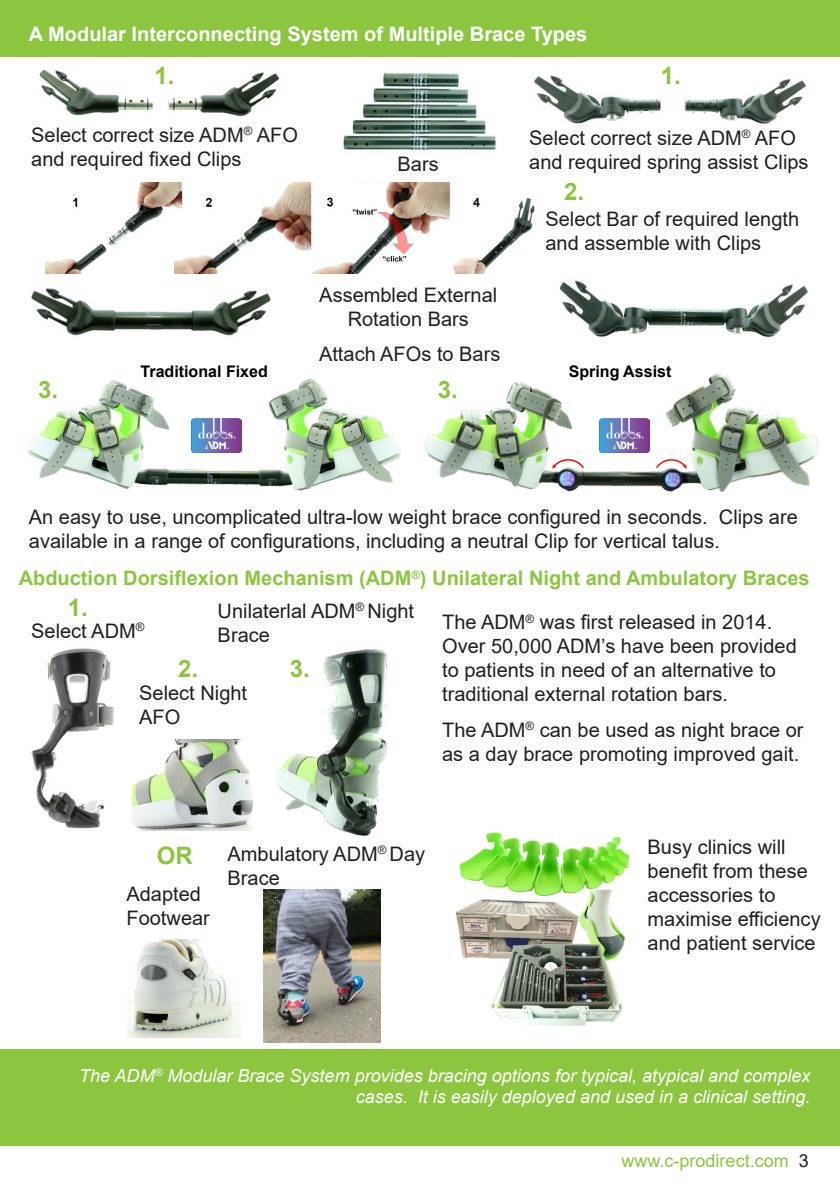
<style>
.page{position:relative;width:840px;height:1191px;background:#fff}
.page>*{position:absolute;margin:0;border:0;box-sizing:border-box;transform-origin:0 0}
.Normal_text{font:700 24px "Arial";color:#8bc63e}
.Normal_text-2{font:20px/24px "Arial";color:#231f20}
.Normal_text-3{font:700 20px "Arial";color:#8bc63e}
.Normal_text-4{font:700 20px "Arial";color:#fff}
.Normal_text-5{font:italic 18px/21.6px "Arial";color:#fff;text-align:right}
.t1{font:18px "Arial";color:#8bc63e}
.Black_Title_text{font:700 16px "Arial";color:#000}
.s1{color:#231f20}
</style>
<div class="page">
<div style="left:0;top:0;width:839px;height:57px;background:#8bc63e"></div>
<div style="left:0;top:1049px;width:839px;height:96px;background:#8bc63e"></div>
<img style="left:456px;top:832px;width:174px;height:194px">
<img style="left:46px;top:183px;width:489px;height:90px">
<img style="left:31px;top:288px;width:240px;height:48px">
<img style="left:39px;top:69px;width:241px;height:48px">
<img style="left:534px;top:75px;width:272px;height:49px">
<img style="left:559px;top:280px;width:249px;height:58px">
<img style="left:263px;top:889px;width:117px;height:154px">
<img style="left:127px;top:939px;width:113px;height:98px">
<img style="left:31px;top:648px;width:83px;height:181px">
<img style="left:133px;top:739px;width:121px;height:91px">
<img style="left:425px;top:373px;width:393px;height:119px">
<img style="left:27px;top:378px;width:374px;height:113px">
<img style="left:191px;top:419px;width:50px;height:33px">
<img style="left:598px;top:419px;width:51px;height:33px">
<img style="left:548px;top:460px;width:34px;height:13px">
<img style="left:656px;top:460px;width:34px;height:13px">
<img style="left:343px;top:72px;width:153px;height:78px">
<img style="left:276px;top:649px;width:112px;height:187px">
<p class="Normal_text-4" style="left:29px;top:20px;width:559px">A Modular Interconnecting System of Multiple Brace Types</p>
<p class="Normal_text" style="left:154px;top:58px;width:22px">1.</p>
<p class="Normal_text" style="left:660px;top:58px;width:22px">1.</p>
<p class="Normal_text-2" style="left:31px;top:123px;width:268px">Select correct size ADM<sup>®</sup> AFO and required fixed Clips</p>
<p class="Normal_text-2" style="left:397px;top:152px;width:43px">Bars</p>
<p class="Normal_text-2" style="left:319px;top:283px;width:179px;text-align:center">Assembled External<br>Rotation Bars</p>
<p class="Normal_text-2" style="left:319px;top:341px;width:183px">Attach AFOs to Bars</p>
<p class="Normal_text-2" style="left:529px;top:126px;width:280px">Select correct size ADM<sup>®</sup> AFO and required spring assist Clips</p>
<p class="Normal_text" style="left:564px;top:174px;width:22px">2.</p>
<p class="Normal_text-2" style="left:545px;top:207px;width:255px">Select Bar of required length and assemble with Clips</p>
<p class="Normal_text" style="left:38px;top:373px;width:22px">3.</p>
<p class="Black_Title_text" style="left:140px;top:360px;width:129px">Traditional Fixed</p>
<p class="Black_Title_text" style="left:568px;top:360px;width:104px">Spring Assist</p>
<p class="Normal_text" style="left:437px;top:372px;width:22px">3.</p>
<p class="Normal_text-2" style="left:29px;top:504px;width:770px">An easy to use, uncomplicated ultra-low weight brace configured in seconds. Clips are available in a range of configurations, including a neutral Clip for vertical talus.</p>
<p class="Normal_text-3" style="left:19px;top:564px;width:792px">Abduction Dorsiflexion Mechanism (ADM<sup>®</sup>) Unilateral Night and Ambulatory Braces</p>
<p class="Normal_text-2" style="left:31px;top:618px;width:115px">Select ADM<sup>®</sup></p>
<p class="Normal_text-2" style="left:442px;top:610px;width:356px">The ADM<sup>®</sup> was first released in 2014.<br>Over 50,000 ADM’s have been provided to patients in need of an alternative to traditional external rotation bars.</p>
<p class="Normal_text-2" style="left:442px;top:717px;width:362px">The ADM<sup>®</sup> can be used as night brace or as a day brace promoting improved gait.</p>
<p class="Normal_text" style="left:68px;top:591px;width:22px">1.</p>
<p class="Normal_text-2" style="left:217px;top:599px;width:198px">Unilaterlal ADM<sup>®</sup> Night<br>Brace</p>
<p class="Normal_text" style="left:178px;top:651px;width:22px">2.</p>
<p class="Normal_text" style="left:289px;top:651px;width:22px">3.</p>
<p class="Normal_text-2" style="left:139px;top:680px;width:109px">Select Night<br>AFO</p>
<p class="Normal_text" style="left:157px;top:838px;width:37px">OR</p>
<p class="Normal_text-2" style="left:126px;top:882px;width:85px">Adapted<br>Footwear</p>
<p class="Normal_text-2" style="left:227px;top:842px;width:199px">Ambulatory ADM<sup>®</sup> Day<br>Brace</p>
<p class="Normal_text-2" style="left:647px;top:834px;width:174px">Busy clinics will benefit from these accessories to maximise efficiency and patient service</p>
<p class="Normal_text-5" style="left:79px;top:1064px;width:732px">The ADM<sup>®</sup> Modular Brace System provides bracing options for typical, atypical and complex cases. It is easily deployed and used in a clinical setting.</p>
<p class="t1" style="left:621px;top:1148px;width:189px">www.c-prodirect.com <span class="s1">3</span></p>
</div>
